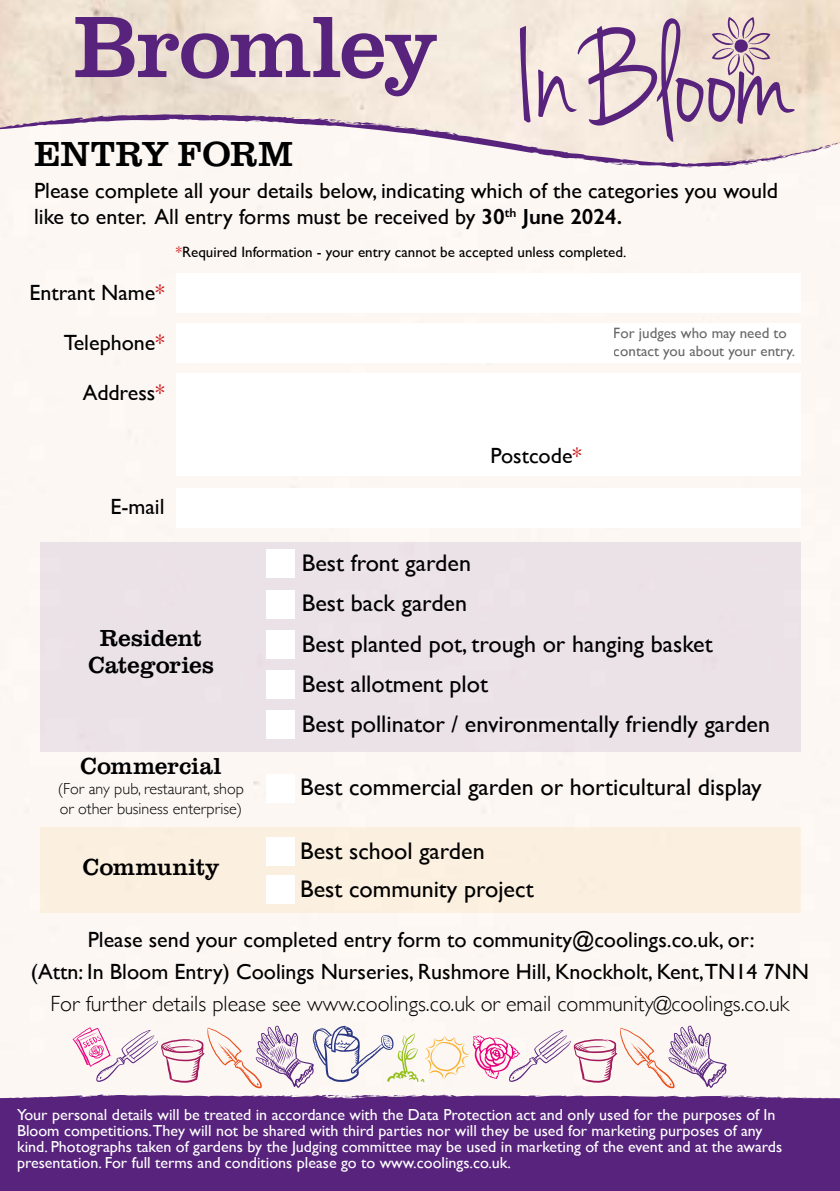
<style>
.page{position:relative;width:840px;height:1191px;background:#fff}
.page>*{position:absolute;margin:0;border:0;box-sizing:border-box;transform-origin:0 0}
.t1{font:90px "Clarendon URW";letter-spacing:-.025em;color:#58237d}
.t2{font:36px "Clarendon URW";letter-spacing:-.005em;color:#000}
.t3{font:24px/40.2px "Gill Sans";color:#000}
.t4{font:24px/27px "Clarendon URW";letter-spacing:-.005em;color:#000;text-align:center}
.t5{font:22px/32px "Gill Sans";color:#000;text-align:center}
.t6{font:300 22px "Gill Sans";color:#000}
.t7{font:16px/16px "Gill Sans";color:#fff}
.t8{font:300 16px/20px "Gill Sans";color:#000}
.t9{font:15px "Gill Sans";color:#000}
.t10{font:15px/18px "Gill Sans";color:#020203}
.s1{font-weight:600}
.s2{color:#cd1719}
</style>
<div class="page">
<div style="left:40px;top:541px;width:759px;height:210px;background:#ebe2e7"></div>
<div style="left:40px;top:828px;width:759px;height:85px;background:#fbefdf"></div>
<svg style="left:72px;top:1025px;width:654px;height:63px"></svg>
<svg style="left:0;top:114px;width:839px;height:53px;fill:#fcf7f3"></svg>
<div style="left:0;top:1094px;width:839px;height:97px;background:#58237d"></div>
<div style="left:266px;top:549px;width:29px;height:29px;background:#fff"></div>
<div style="left:266px;top:590px;width:29px;height:28px;background:#fff"></div>
<div style="left:266px;top:630px;width:29px;height:28px;background:#fff"></div>
<div style="left:266px;top:670px;width:29px;height:28px;background:#fff"></div>
<div style="left:266px;top:710px;width:29px;height:28px;background:#fff"></div>
<svg style="left:519px;top:17px;width:275px;height:125px;background:#d6c1c6"></svg>
<div style="left:266px;top:837px;width:29px;height:28px;background:#fff"></div>
<div style="left:266px;top:875px;width:29px;height:28px;background:#fff"></div>
<h1 class="t1" style="left:73px;top:-20px;width:366px">Bromley</h1>
<h2 class="t2" style="left:34px;top:127px;width:260px">ENTRY FORM</h2>
<h3 class="t5" style="left:34px;top:177px;width:745px;line-height:26.4px;text-align:left">Please complete all your details below, indicating which of the categories you would like to enter. All entry forms must be received by <span class="s1">30</span><sup>th</sup> <span class="s1">June 2024.</span></h3>
<h3 class="t5" style="left:29px;top:276px;width:137px">Entrant Name<span class="s2">*</span></h3>
<h3 class="t5" style="left:64px;top:326px;width:102px">Telephone<span class="s2">*</span></h3>
<h3 class="t5" style="left:83px;top:376px;width:83px">Address<span class="s2">*</span></h3>
<p class="t9" style="left:176px;top:243px;width:451px"><span class="s2">*</span>Required Information - your entry cannot be accepted unless completed.</p>
<p class="t10" style="left:613px;top:324px;width:183px">For judges who may need to contact you about your entry.</p>
<h3 class="t5" style="left:110px;top:490px;width:56px">E-mail</h3>
<h3 class="t5" style="left:490px;top:439px;width:93px">Postcode<span class="s2">*</span></h3>
<h3 class="t4" style="left:88px;top:622px;width:127px">Resident<br>Categories</h3>
<h3 class="t4" style="left:80px;top:751px;width:143px">Commercial</h3>
<p class="t8" style="left:58px;top:778px;width:187px">(For any pub, restaurant, shop or other business enterprise)</p>
<h3 class="t4" style="left:82px;top:852px;width:138px">Community</h3>
<h3 class="t3" style="left:301px;top:543px;width:469px">Best front garden<br>Best back garden<br>Best planted pot, trough or hanging basket<br>Best allotment plot<br>Best pollinator / environmentally friendly garden</h3>
<h3 class="t3" style="left:300px;top:766px;width:463px">Best commercial garden or horticultural display</h3>
<h3 class="t3" style="left:300px;top:832px;width:235px;line-height:38px">Best school garden<br>Best community project</h3>
<h3 class="t5" style="left:31px;top:923px;width:779px">Please send your completed entry form to community@coolings.co.uk, or:<br>(Attn: In Bloom Entry) Coolings Nurseries, Rushmore Hill, Knockholt, Kent,TN14 7NN</h3>
<h3 class="t6" style="left:51px;top:986px;width:739px">For further details please see www.coolings.co.uk or email community@coolings.co.uk</h3>
<p class="t7" style="left:17px;top:1106px;width:766px">Your personal details will be treated in accordance with the Data Protection act and only used for the purposes of In Bloom competitions.They will not be shared with third parties nor will they be used for marketing purposes of any kind. Photographs taken of gardens by the Judging committee may be used in marketing of the event and at the awards presentation. For full terms and conditions please go to www.coolings.co.uk.</p>
</div>
